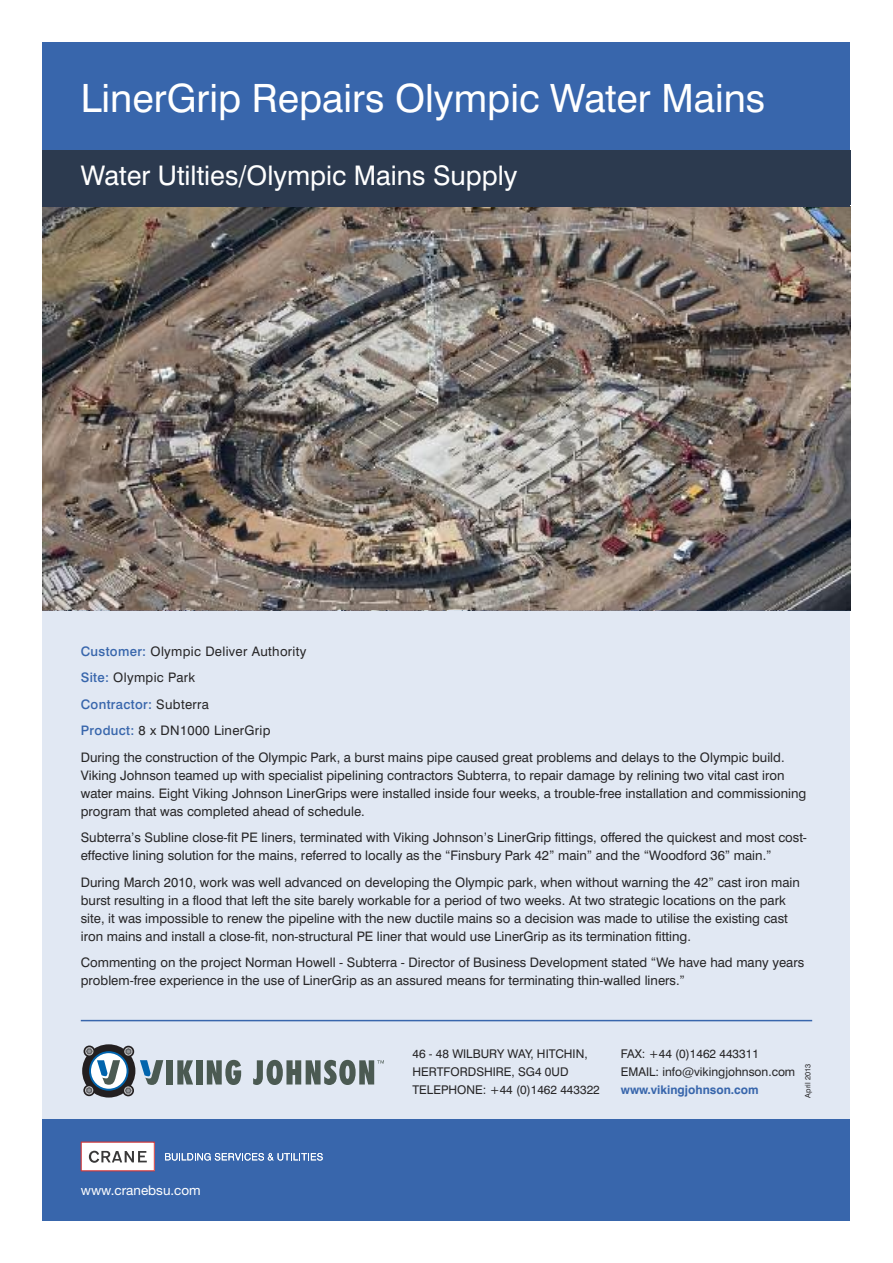
<style>
.page{position:relative;width:893px;height:1263px;background:#fff}
.page>*{position:absolute;margin:0;border:0;box-sizing:border-box;transform-origin:0 0}
.t1{font:39px "Swiss 721 BT";color:#fff}
.t2{font:27px "Swiss 721 BT";color:#fff}
.t3{font:13.5px "Helvetica Neue";color:#fff}
.t4{font:13.2px/18px "Swiss 721 BT";color:#272627}
.t5{font:12px/18px "Swiss 721 BT";color:#272627}
.t6{font:700 12px "Swiss 721 BT";color:#3866ac}
.t7{font:7.5px "Swiss 721 BT";color:#272627}
.s1{font-weight:500;color:#3866ac}
</style>
<div class="page">
<div style="left:43px;top:43px;width:807px;height:163px;background:#3866ac"></div>
<div style="left:43px;top:149px;width:807px;height:55px;background:#2c3a4f"></div>
<div style="left:43px;top:1118px;width:807px;height:102px;background:#3866ac"></div>
<img style="left:43px;top:206px;width:807px;height:404px">
<div style="left:43px;top:610px;width:807px;height:508px;background:#e1e8f3"></div>
<img style="left:43px;top:610px;width:807px;height:1px">
<hr style="left:81px;top:1020px;width:731px;height:1px;background:#3866ac">
<svg style="left:81px;top:1142px;width:74px;height:29px;background:#e1d6d6"></svg>
<svg style="left:165px;top:1153px;width:158px;height:7px"></svg>
<hr style="left:43px;top:204px;width:807px;height:2px;background:#2c394f">
<div style="left:167px;top:1060px;width:6px;height:24px;background:#4b5a52"></div>
<svg style="left:177px;top:1060px;width:16px;height:24px"></svg>
<div style="left:196px;top:1060px;width:6px;height:24px;background:#4b5a52"></div>
<svg style="left:207px;top:1060px;width:34px;height:25px"></svg>
<svg style="left:140px;top:1060px;width:23px;height:25px"></svg>
<div style="left:82px;top:1044px;width:53px;height:53px;background:#231f20;border-radius:50%"></div>
<svg style="left:122px;top:1085px;width:12px;height:11px"></svg>
<svg style="left:123px;top:1046px;width:11px;height:11px"></svg>
<svg style="left:253px;top:1060px;width:131px;height:25px"></svg>
<svg style="left:83px;top:1084px;width:12px;height:12px"></svg>
<svg style="left:84px;top:1045px;width:11px;height:12px"></svg>
<svg style="left:86px;top:1048px;width:46px;height:46px"></svg>
<h1 class="t1" style="left:81px;top:84px;width:686px">LinerGrip Repairs Olympic Water Mains</h1>
<h2 class="t2" style="left:81px;top:166px;width:438px">Water Utilties/Olympic Mains Supply</h2>
<p class="t4" style="left:81px;top:639px;width:705px;line-height:26.5px"><span class="s1">Customer:</span> Olympic Deliver Authority<br><span class="s1">Site:</span> Olympic Park<br><span class="s1">Contractor:</span> Subterra<br><span class="s1">Product:</span> 8 x DN1000 LinerGrip<br>During the construction of the Olympic Park, a burst mains pipe caused great problems and delays to the Olympic build.</p>
<p class="t4" style="left:81px;top:767px;width:727px">Viking Johnson teamed up with specialist pipelining contractors Subterra, to repair damage by relining two vital cast iron water mains. Eight Viking Johnson LinerGrips were installed inside four weeks, a trouble-free installation and commissioning program that was completed ahead of schedule.</p>
<p class="t4" style="left:81px;top:830px;width:728px">Subterra’s Subline close-fit PE liners, terminated with Viking Johnson’s LinerGrip fittings, offered the quickest and most cost&shy;effective lining solution for the mains, referred to locally as the “Finsbury Park 42” main” and the “Woodford 36” main.”</p>
<p class="t4" style="left:81px;top:874px;width:721px">During March 2010, work was well advanced on developing the Olympic park, when without warning the 42” cast iron main burst resulting in a flood that left the site barely workable for a period of two weeks. At two strategic locations on the park site, it was impossible to renew the pipeline with the new ductile mains so a decision was made to utilise the existing cast iron mains and install a close-fit, non-structural PE liner that would use LinerGrip as its termination fitting.</p>
<p class="t4" style="left:81px;top:955px;width:725px">Commenting on the project Norman Howell - Subterra - Director of Business Development stated “We have had many years problem-free experience in the use of LinerGrip as an assured means for terminating thin-walled liners.”</p>
<p class="t3" style="left:81px;top:1180px;width:121px">www.cranebsu.com</p>
<p class="t5" style="left:412px;top:1046px;width:189px">46 - 48 WILBURY WAY, HITCHIN,<br>HERTFORDSHIRE, SG4 0UD<br>TELEPHONE: +44 (0)1462 443322</p>
<p class="t5" style="left:621px;top:1046px;width:176px">FAX: +44 (0)1462 443311<br>EMAIL: info@vikingjohnson.com</p>
<p class="t6" style="left:621px;top:1085px;width:139px">www.vikingjohnson.com</p>
<p class="t7" style="left:805px;top:1097px;width:35px;rotate:-90deg">April 2013</p>
</div>
